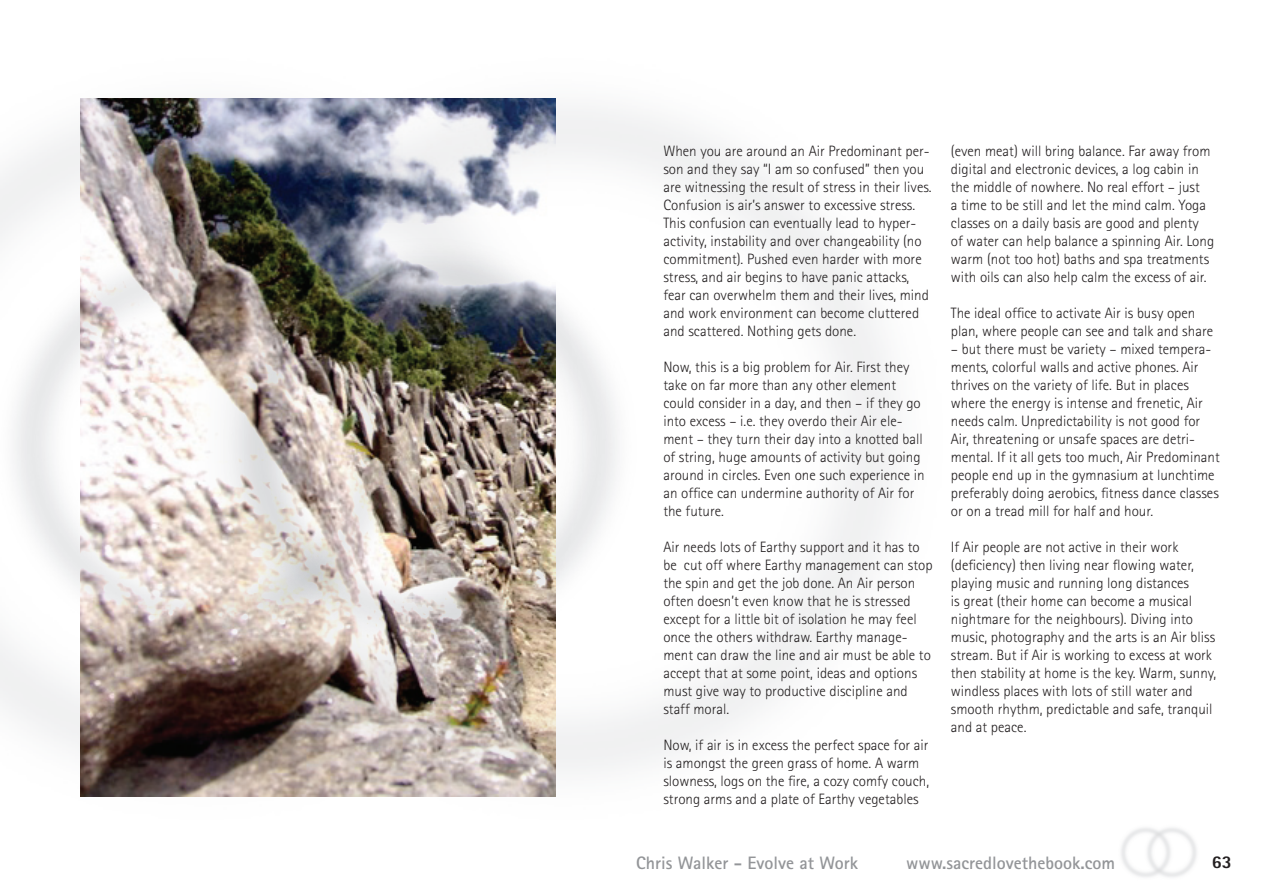
<style>
.page{position:relative;width:1263px;height:893px;background:#fff}
.page>*{position:absolute;margin:0;border:0;box-sizing:border-box;transform-origin:0 0}
.t1{font:700 18px "Rotis Sans Serif";color:#939598}
.t2{font:800 18px "Rotis Sans Serif";color:#231f20}
.t3{font:300 15px/18px "Rotis Sans Serif";color:#231f20}
</style>
<div class="page">
<img style="left:0;top:98px;width:894px;height:699px">
<img style="left:0;top:224px;width:81px;height:435px">
<img style="left:555px;top:224px;width:97px;height:435px">
<img style="left:81px;top:99px;width:474px;height:697px">
<p class="t3" style="left:663px;top:142px;width:270px">When you are around an Air Predominant per&shy;son and they say “I am so confused” then you are witnessing the result of stress in their lives.<br>Confusion is air’s answer to excessive stress.<br>This confusion can eventually lead to hyper&shy;activity, instability and over changeability (no commitment). Pushed even harder with more stress, and air begins to have panic attacks, fear can overwhelm them and their lives, mind and work environment can become cluttered and scattered. Nothing gets done.</p>
<p class="t3" style="left:663px;top:358px;width:263px">Now, this is a big problem for Air. First they take on far more than any other element could consider in a day, and then – if they go into excess – i.e. they overdo their Air ele&shy;ment – they turn their day into a knotted ball of string, huge amounts of activity but going around in circles. Even one such experience in an office can undermine authority of Air for the future.</p>
<p class="t3" style="left:663px;top:538px;width:271px">Air needs lots of Earthy support and it has to be cut off where Earthy management can stop the spin and get the job done. An Air person often doesn’t even know that he is stressed except for a little bit of isolation he may feel once the others withdraw. Earthy manage&shy;ment can draw the line and air must be able to accept that at some point, ideas and options must give way to productive discipline and staff moral.</p>
<p class="t3" style="left:663px;top:736px;width:267px">Now, if air is in excess the perfect space for air is amongst the green grass of home. A warm slowness, logs on the fire, a cozy comfy couch, strong arms and a plate of Earthy vegetables</p>
<p class="t3" style="left:951px;top:142px;width:265px">(even meat) will bring balance. Far away from digital and electronic devices, a log cabin in the middle of nowhere. No real effort – just<br>a time to be still and let the mind calm. Yoga classes on a daily basis are good and plenty of water can help balance a spinning Air. Long warm (not too hot) baths and spa treatments with oils can also help calm the excess of air.</p>
<p class="t3" style="left:951px;top:304px;width:264px">The ideal office to activate Air is busy open plan, where people can see and talk and share</p>
<p class="t3" style="left:951px;top:340px;width:270px">– but there must be variety – mixed tempera&shy;ments, colorful walls and active phones. Air thrives on the variety of life. But in places where the energy is intense and frenetic, Air needs calm. Unpredictability is not good for Air, threatening or unsafe spaces are detri&shy;mental. If it all gets too much, Air Predominant people end up in the gymnasium at lunchtime preferably doing aerobics, fitness dance classes or on a tread mill for half and hour.</p>
<p class="t3" style="left:951px;top:538px;width:267px">If Air people are not active in their work (deficiency) then living near flowing water, playing music and running long distances<br>is great (their home can become a musical nightmare for the neighbours). Diving into music, photography and the arts is an Air bliss stream. But if Air is working to excess at work then stability at home is the key. Warm, sunny, windless places with lots of still water and smooth rhythm, predictable and safe, tranquil and at peace.</p>
<p class="t1" style="left:636px;top:851px;width:223px">Chris Walker - Evolve at Work</p>
<p class="t1" style="left:906px;top:851px;width:210px">www.sacredlovethebook.com</p>
<p class="t2" style="left:1212px;top:850px;width:10px">63</p>
</div>
